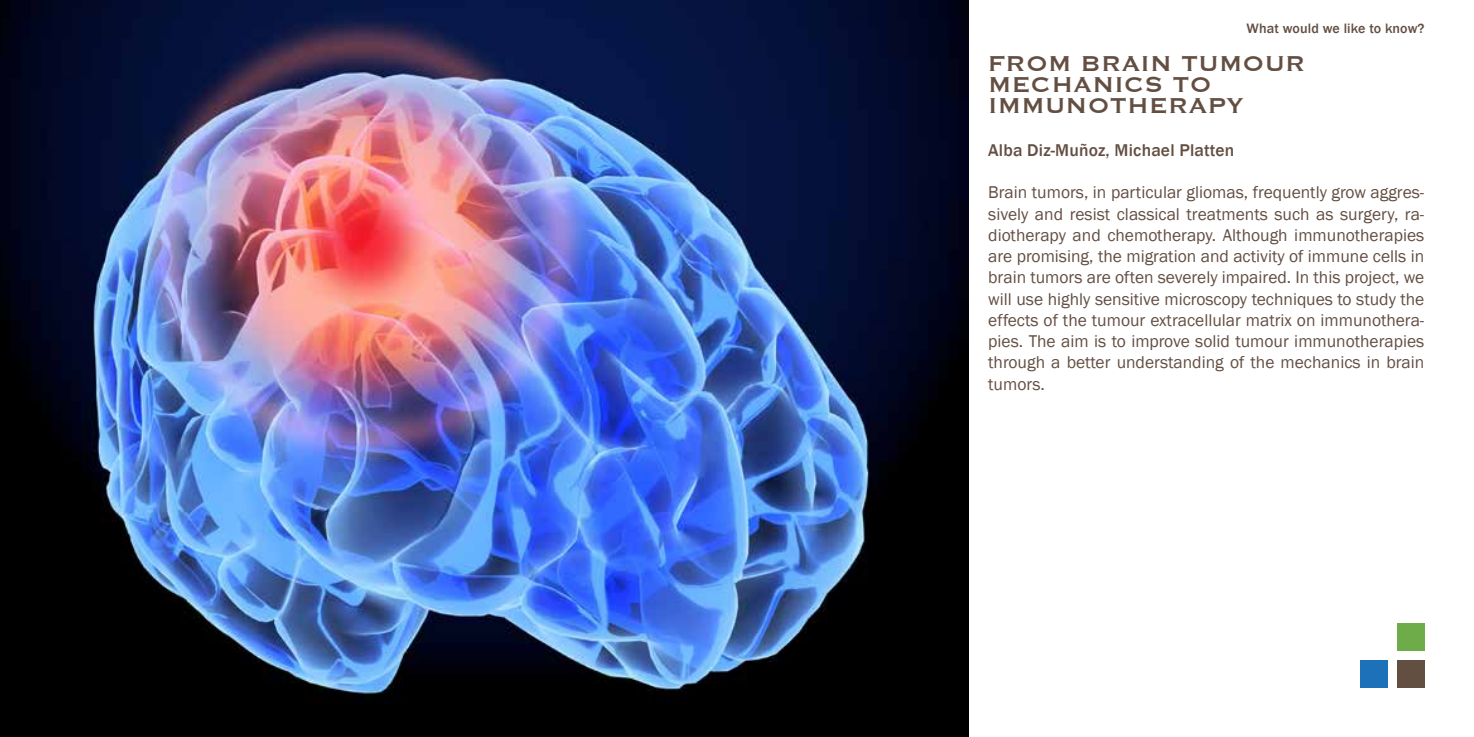
<style>
.page{position:relative;width:1474px;height:737px;background:#fff}
.page>*{position:absolute;margin:0;border:0;box-sizing:border-box;transform-origin:0 0}
.t1{font:28px/21.2px "Copperplate";letter-spacing:.01em;color:#634e42}
.t2{font:17.5px/21.2px "Franklin Gothic";color:#634e42;text-align:justify}
.t3{font:500 17.5px "Franklin Gothic";letter-spacing:.01em;color:#634e42}
.t4{font:500 14px "Franklin Gothic";letter-spacing:.01em;color:#634e42}
</style>
<div class="page">
<img style="left:0;top:0;width:968px;height:737px">
<div style="left:1397px;top:624px;width:27px;height:26px;background:#6dac48"></div>
<div style="left:1397px;top:660px;width:27px;height:27px;background:#634e42"></div>
<div style="left:1360px;top:660px;width:27px;height:27px;background:#1d71b8"></div>
<p class="t4" style="left:1246px;top:19px;width:179px">What would we like to know?</p>
<h1 class="t1" style="left:988px;top:51px;width:319px">FROM BRAIN TUMOUR<br>MECHANICS TO<br>IMMUNOTHERAPY</h1>
<p class="t3" style="left:988px;top:139px;width:247px">Alba Diz-Muñoz, Michael Platten</p>
<p class="t2" style="left:988px;top:182px;width:437px">Brain tumors, in particular gliomas, frequently grow aggres&shy;sively and resist classical treatments such as surgery, ra&shy;diotherapy and chemotherapy. Although immunotherapies are promising, the migration and activity of immune cells in brain tumors are often severely impaired. In this project, we will use highly sensitive microscopy techniques to study the effects of the tumour extracellular matrix on immunothera&shy;pies. The aim is to improve solid tumour immunotherapies through a better understanding of the mechanics in brain tumors.</p>
</div>
